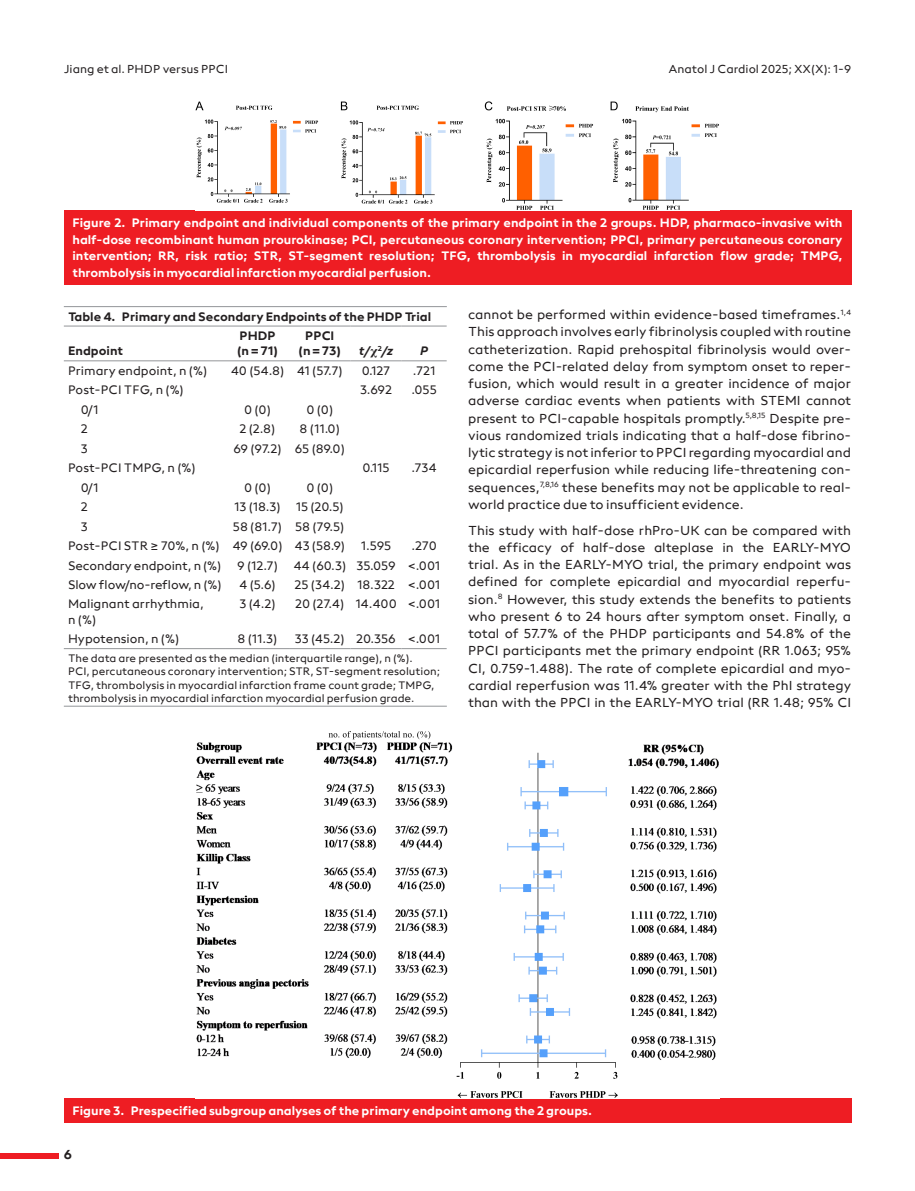
<style>
.page{position:relative;width:915px;height:1191px;background:#fff}
.page>*{position:absolute;margin:0;border:0;box-sizing:border-box;transform-origin:0 0}
.t1{font:13.5px/17.2px "neue Radial A Regular";color:#231f20;text-align:justify}
.t2{font:13.5px "neue Radial A Bold";color:#231f20}
.t3{font:12.75px/16.5px "neue Radial A Bold";color:#fff;text-align:justify}
.t4{font:12.75px/19.5px "neue Radial A Regular";color:#231f20}
.t5{font:12.75px/15.3px "neue Radial A Bold";color:#231f20}
.t6{font:italic 12.75px "neue Radial A Bold";color:#231f20}
.t7{font:12px "neue Radial A Regular";color:#231f20}
.t8{font:11.25px/13.5px "neue Radial A Regular";color:#231f20}
.s1{font-family:"STIX General";font-weight:700;font-style:normal}
</style>
<div class="page">
<div style="left:0;top:1152px;width:58px;height:6px;background:#ee1d23"></div>
<div style="left:64px;top:211px;width:786px;height:74px;background:#ee1d23"></div>
<img style="left:196px;top:101px;width:523px;height:109px">
<hr style="left:64px;top:306px;width:382px;height:1px;background:#939598">
<hr style="left:64px;top:706px;width:382px;height:1px;background:#939598">
<hr style="left:64px;top:326px;width:162px;height:1px;background:#939598">
<hr style="left:226px;top:326px;width:63px;height:1px;background:#939598">
<hr style="left:289px;top:326px;width:61px;height:1px;background:#939598">
<hr style="left:350px;top:326px;width:51px;height:1px;background:#939598">
<hr style="left:401px;top:326px;width:45px;height:1px;background:#939598">
<hr style="left:64px;top:360px;width:162px;height:1px;background:#939598">
<hr style="left:226px;top:360px;width:63px;height:1px;background:#939598">
<hr style="left:289px;top:360px;width:61px;height:1px;background:#939598">
<hr style="left:350px;top:360px;width:51px;height:1px;background:#939598">
<hr style="left:401px;top:360px;width:45px;height:1px;background:#939598">
<hr style="left:64px;top:648px;width:162px;height:1px;background:#939598">
<hr style="left:226px;top:648px;width:63px;height:1px;background:#939598">
<hr style="left:289px;top:648px;width:61px;height:1px;background:#939598">
<hr style="left:350px;top:648px;width:51px;height:1px;background:#939598">
<hr style="left:401px;top:648px;width:45px;height:1px;background:#939598">
<div style="left:64px;top:1098px;width:786px;height:24px;background:#ee1d23"></div>
<img style="left:196px;top:731px;width:523px;height:367px">
<p class="t7" style="left:64px;top:61px;width:166px">Jiang et al. PHDP versus PPCI</p>
<p class="t7" style="left:668px;top:61px;width:184px">Anatol J Cardiol 2025; XX(X): 1-9</p>
<p class="t3" style="left:72px;top:215px;width:771px">Figure 2. Primary endpoint and individual components of the primary endpoint in the 2 groups. HDP, pharmaco-invasive with half-dose recombinant human prourokinase; PCI, percutaneous coronary intervention; PPCI, primary percutaneous coronary intervention; RR, risk ratio; STR, ST-segment resolution; TFG, thrombolysis in myocardial infarction flow grade; TMPG, thrombolysis in myocardial infarction myocardial perfusion.</p>
<p class="t5" style="left:68px;top:308px;width:364px">Table 4. Primary and Secondary Endpoints of the PHDP Trial</p>
<p class="t5" style="left:68px;top:343px;width:56px">Endpoint</p>
<p class="t1" style="left:468px;top:306px;width:384px">cannot be performed within evidence-based timeframes.<sup>1,4<br></sup>This approach involves early fibrinolysis coupled with routine catheterization. Rapid prehospital fibrinolysis would over&shy;come the PCI-related delay from symptom onset to reper&shy;fusion, which would result in a greater incidence of major adverse cardiac events when patients with STEMI cannot present to PCI-capable hospitals promptly.<sup>5,8,15</sup> Despite pre&shy;vious randomized trials indicating that a half-dose fibrino&shy;lytic strategy is not inferior to PPCI regarding myocardial and epicardial reperfusion while reducing life-threatening con&shy;sequences,<sup>7,8,16</sup> these benefits may not be applicable to real&shy;world practice due to insufficient evidence.</p>
<p class="t1" style="left:468px;top:521px;width:384px">This study with half-dose rhPro-UK can be compared with the efficacy of half-dose alteplase in the EARLY-MYO trial. As in the EARLY-MYO trial, the primary endpoint was defined for complete epicardial and myocardial reperfu&shy;sion.<sup>8</sup> However, this study extends the benefits to patients who present 6 to 24 hours after symptom onset. Finally, a total of 57.7% of the PHDP participants and 54.8% of the PPCI participants met the primary endpoint (RR 1.063; 95% CI, 0.759-1.488). The rate of complete epicardial and myo&shy;cardial reperfusion was 11.4% greater with the PhI strategy than with the PPCI in the EARLY-MYO trial (RR 1.48; 95% CI</p>
<p class="t5" style="left:237px;top:328px;width:42px">PHDP (n=71)</p>
<p class="t5" style="left:298px;top:328px;width:44px;text-align:center">PPCI (n=73)</p>
<p class="t6" style="left:359px;top:343px;width:36px">t/<span class="s1">χ</span><sup>2</sup>/z</p>
<p class="t6" style="left:420px;top:343px;width:10px">P</p>
<p class="t4" style="left:68px;top:361px;width:140px">Primary endpoint, n (%)</p>
<p class="t4" style="left:230px;top:361px;width:113px">40 (54.8) 41 (57.7)</p>
<p class="t4" style="left:362px;top:361px;width:30px">0.127</p>
<p class="t4" style="left:413px;top:361px;width:24px">.721</p>
<p class="t4" style="left:68px;top:380px;width:117px">Post-PCI TFG, n (%)</p>
<p class="t4" style="left:360px;top:380px;width:33px">3.692</p>
<p class="t4" style="left:411px;top:380px;width:27px">.055</p>
<p class="t4" style="left:81px;top:400px;width:19px">0/1</p>
<p class="t4" style="left:244px;top:400px;width:28px">0 (0)</p>
<p class="t4" style="left:306px;top:400px;width:28px">0 (0)</p>
<p class="t4" style="left:81px;top:419px;width:8px">2</p>
<p class="t4" style="left:239px;top:419px;width:37px">2 (2.8)</p>
<p class="t4" style="left:299px;top:419px;width:42px">8 (11.0)</p>
<p class="t4" style="left:81px;top:438px;width:8px">3</p>
<p class="t4" style="left:233px;top:438px;width:113px">69 (97.2) 65 (89.0)</p>
<p class="t4" style="left:68px;top:458px;width:129px">Post-PCI TMPG, n (%)</p>
<p class="t4" style="left:362px;top:458px;width:28px">0.115</p>
<p class="t4" style="left:411px;top:458px;width:27px">.734</p>
<p class="t4" style="left:81px;top:477px;width:19px">0/1</p>
<p class="t4" style="left:244px;top:477px;width:28px">0 (0)</p>
<p class="t4" style="left:306px;top:477px;width:28px">0 (0)</p>
<p class="t4" style="left:81px;top:497px;width:8px">2</p>
<p class="t4" style="left:234px;top:497px;width:111px">13 (18.3) 15 (20.5)</p>
<p class="t4" style="left:81px;top:516px;width:8px">3</p>
<p class="t4" style="left:68px;top:516px;width:324px;text-indent:165px">58 (81.7) 58 (79.5)<br>Post-PCI STR ≥ 70%, n (%) 49 (69.0) 43 (58.9) 1.595</p>
<p class="t4" style="left:68px;top:536px;width:373px;text-indent:343px">.270<br>Secondary endpoint, n (%) 9 (12.7) 44 (60.3) 35.059 &lt;.001<br>Slow flow/no-reflow, n (%)</p>
<p class="t4" style="left:239px;top:575px;width:38px">4 (5.6)</p>
<p class="t4" style="left:294px;top:575px;width:147px">25 (34.2) 18.322 &lt;.001</p>
<p class="t4" style="left:68px;top:596px;width:137px;line-height:15.3px">Malignant arrhythmia, n (%)</p>
<p class="t4" style="left:239px;top:594px;width:38px">3 (4.2)</p>
<p class="t4" style="left:295px;top:594px;width:146px">20 (27.4) 14.400 &lt;.001</p>
<p class="t4" style="left:68px;top:629px;width:113px">Hypotension, n (%)</p>
<p class="t4" style="left:237px;top:629px;width:41px">8 (11.3)</p>
<p class="t4" style="left:295px;top:629px;width:147px">33 (45.2) 20.356 &lt;.001</p>
<p class="t8" style="left:68px;top:651px;width:373px">The data are presented as the median (interquartile range), n (%).<br>PCI, percutaneous coronary intervention; STR, ST-segment resolution; TFG, thrombolysis in myocardial infarction frame count grade; TMPG, thrombolysis in myocardial infarction myocardial perfusion grade.</p>
<p class="t3" style="left:72px;top:1102px;width:521px">Figure 3. Prespecified subgroup analyses of the primary endpoint among the 2 groups.</p>
<p class="t2" style="left:64px;top:1146px;width:10px">6</p>
</div>
